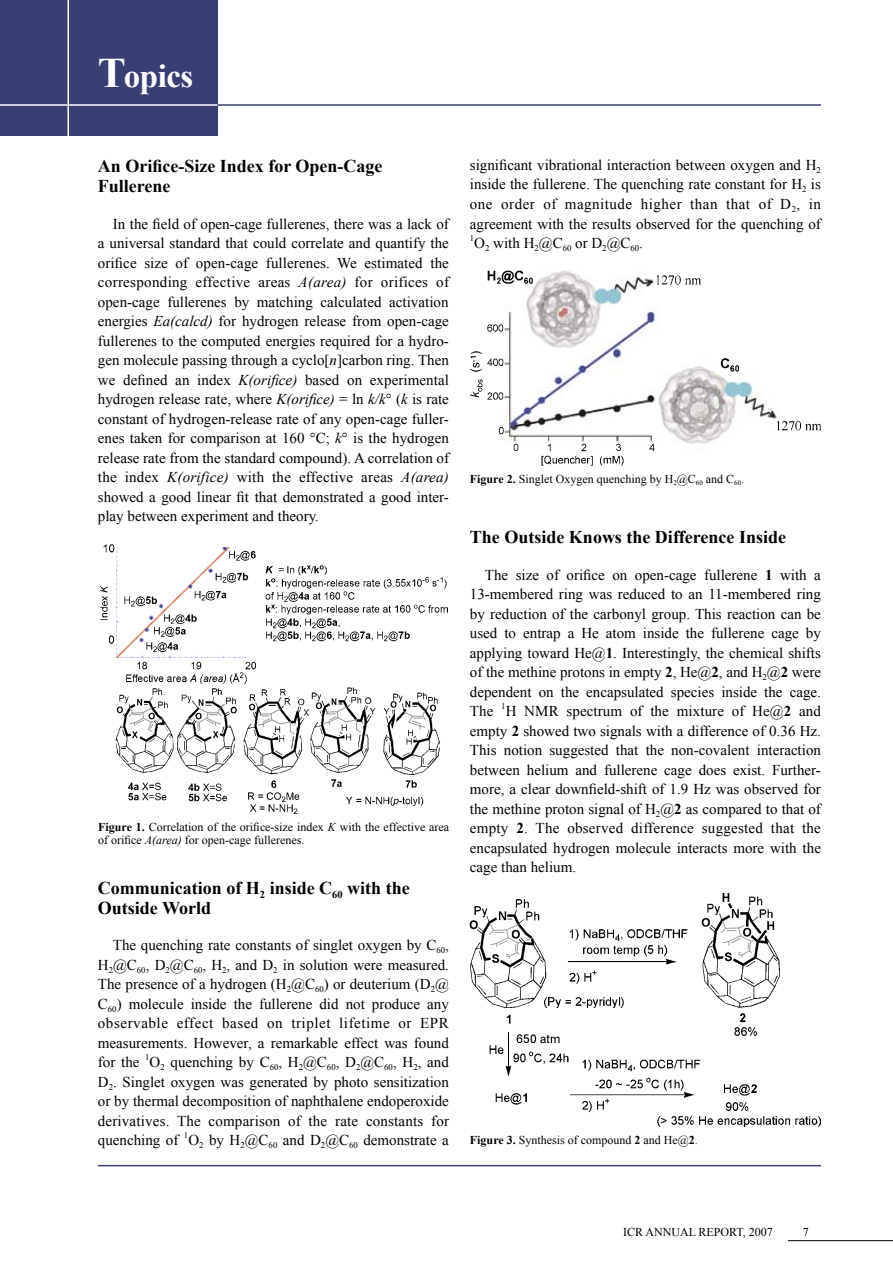
<style>
.page{position:relative;width:893px;height:1263px;background:#fff}
.page>*{position:absolute;margin:0;border:0;box-sizing:border-box;transform-origin:0 0}
.t1{font:700 33px "Times New Roman";letter-spacing:-.015em;color:#fff}
.t2{font:700 18px/19.5px "Times New Roman";color:#000}
.t3{font:15px/19.5px "Times New Roman";color:#000;text-align:justify}
.t4{font:12px/13.5px "Times New Roman";color:#000}
.t5{font:8.7px "Times New Roman";color:#000}
.s1{font-size:42px}
.s2{font-style:italic}
.s3{font-weight:700}
</style>
<div class="page">
<div style="left:0;top:0;width:218px;height:136px;background:#393f73"></div>
<hr style="left:98px;top:1165px;width:723px;height:1px;background:#393f73">
<hr style="left:218px;top:104px;width:603px;height:2px;background:#393f73">
<hr style="left:0;top:104px;width:218px;height:2px;background:#fff">
<hr style="left:68px;top:0;width:1px;height:136px;background:#fff">
<hr style="left:788px;top:1240px;width:105px;height:1px;background:#000">
<img style="left:100px;top:545px;width:347px;height:268px">
<svg style="left:128px;top:706px;width:299px;height:33px"></svg>
<img style="left:470px;top:270px;width:351px;height:195px">
<img style="left:470px;top:893px;width:351px;height:233px">
<svg style="left:488px;top:920px;width:266px;height:40px"></svg>
<h1 class="t1" style="left:98px;top:54px;width:97px"><span class="s1">T</span>opics</h1>
<p class="t2" style="left:98px;top:156px;width:286px">An Orifice-Size Index for Open-Cage<br>Fullerene</p>
<p class="t3" style="left:98px;top:213px;width:353px;text-indent:15px">In the field of open-cage fullerenes, there was a lack of a universal standard that could correlate and quantify the orifice size of open-cage fullerenes. We estimated the corresponding effective areas <span class="s2">A(area)</span> for orifices of open-cage fullerenes by matching calculated activation energies <span class="s2">Ea(calcd)</span> for hydrogen release from open-cage fullerenes to the computed energies required for a hydro&shy;gen molecule passing through a cyclo[<span class="s2">n</span>]carbon ring. Then we defined an index <span class="s2">K(orifice)</span> based on experimental hydrogen release rate, where <span class="s2">K(orifice)</span> = ln <span class="s2">k/k</span>° (<span class="s2">k</span> is rate constant of hydrogen-release rate of any open-cage fuller&shy;enes taken for comparison at 160 °C; <span class="s2">k</span>° is the hydrogen release rate from the standard compound). A correlation of the index <span class="s2">K(orifice)</span> with the effective areas <span class="s2">A(area) </span>showed a good linear fit that demonstrated a good inter&shy;play between experiment and theory.</p>
<p class="t4" style="left:98px;top:820px;width:352px"><span class="s3">Figure 1.</span> Correlation of the orifice-size index <span class="s2">K</span> with the effective area of orifice <span class="s2">A(area)</span> for open-cage fullerenes.</p>
<p class="t2" style="left:98px;top:878px;width:313px">Communication of H<sub>2</sub> inside C<sub>60</sub> with the<br>Outside World</p>
<p class="t3" style="left:98px;top:935px;width:353px;text-indent:15px">The quenching rate constants of singlet oxygen by C<sub>60</sub>, H<sub>2</sub>@C<sub>60</sub>, D<sub>2</sub>@C<sub>60</sub>, H<sub>2</sub>, and D<sub>2</sub> in solution were measured.<br>The presence of a hydrogen (H<sub>2</sub>@C<sub>60</sub>) or deuterium (D<sub>2</sub>@ C<sub>60</sub>) molecule inside the fullerene did not produce any observable effect based on triplet lifetime or EPR measurements. However, a remarkable effect was found for the</p>
<p class="t5" style="left:145px;top:1051px;width:6px">1</p>
<p class="t3" style="left:98px;top:1052px;width:353px;text-indent:52px">O<sub>2</sub> quenching by C<sub>60</sub>, H<sub>2</sub>@C<sub>60</sub>, D<sub>2</sub>@C<sub>60</sub>, H<sub>2</sub>, and D<sub>2</sub>. Singlet oxygen was generated by photo sensitization or by thermal decomposition of naphthalene endoperoxide derivatives. The comparison of the rate constants for quenching of</p>
<p class="t5" style="left:184px;top:1129px;width:6px">1</p>
<p class="t3" style="left:188px;top:1130px;width:262px">O<sub>2</sub> by H<sub>2</sub>@C<sub>60</sub> and D<sub>2</sub>@C<sub>60</sub> demonstrate a</p>
<p class="t3" style="left:470px;top:155px;width:353px">significant vibrational interaction between oxygen and H<sub>2 </sub>inside the fullerene. The quenching rate constant for H<sub>2</sub> is one order of magnitude higher than that of D<sub>2</sub>, in agreement with the results observed for the quenching of</p>
<p class="t5" style="left:470px;top:232px;width:6px">1</p>
<p class="t3" style="left:474px;top:233px;width:170px">O<sub>2</sub> with H<sub>2</sub>@C<sub>60</sub> or D<sub>2</sub>@C<sub>60</sub>.</p>
<p class="t4" style="left:470px;top:472px;width:276px"><span class="s3">Figure 2.</span> Singlet Oxygen quenching by H<sub>2</sub>@C<sub>60</sub> and C<sub>60</sub>.</p>
<p class="t2" style="left:470px;top:527px;width:318px">The Outside Knows the Difference Inside</p>
<p class="t3" style="left:470px;top:564px;width:353px;text-indent:15px">The size of orifice on open-cage fullerene <span class="s3">1</span> with a 13-membered ring was reduced to an 11-membered ring by reduction of the carbonyl group. This reaction can be used to entrap a He atom inside the fullerene cage by applying toward He@<span class="s3">1</span>. Interestingly, the chemical shifts of the methine protons in empty <span class="s3">2</span>, He@<span class="s3">2</span>, and H<sub>2</sub>@<span class="s3">2</span> were dependent on the encapsulated species inside the cage.<br>The</p>
<p class="t5" style="left:501px;top:700px;width:6px">1</p>
<p class="t3" style="left:470px;top:701px;width:353px;text-indent:36px">H NMR spectrum of the mixture of He@<span class="s3">2</span> and empty <span class="s3">2</span> showed two signals with a difference of 0.36 Hz.<br>This notion suggested that the non-covalent interaction between helium and fullerene cage does exist. Further&shy;more, a clear downfield-shift of 1.9 Hz was observed for the methine proton signal of H<sub>2</sub>@<span class="s3">2</span> as compared to that of empty <span class="s3">2</span>. The observed difference suggested that the encapsulated hydrogen molecule interacts more with the cage than helium.</p>
<p class="t4" style="left:470px;top:1132px;width:229px"><span class="s3">Figure 3.</span> Synthesis of compound <span class="s3">2</span> and He@<span class="s3">2</span>.</p>
<p class="t4" style="left:623px;top:1225px;width:151px">ICR ANNUAL REPORT, 2007</p>
</div>
